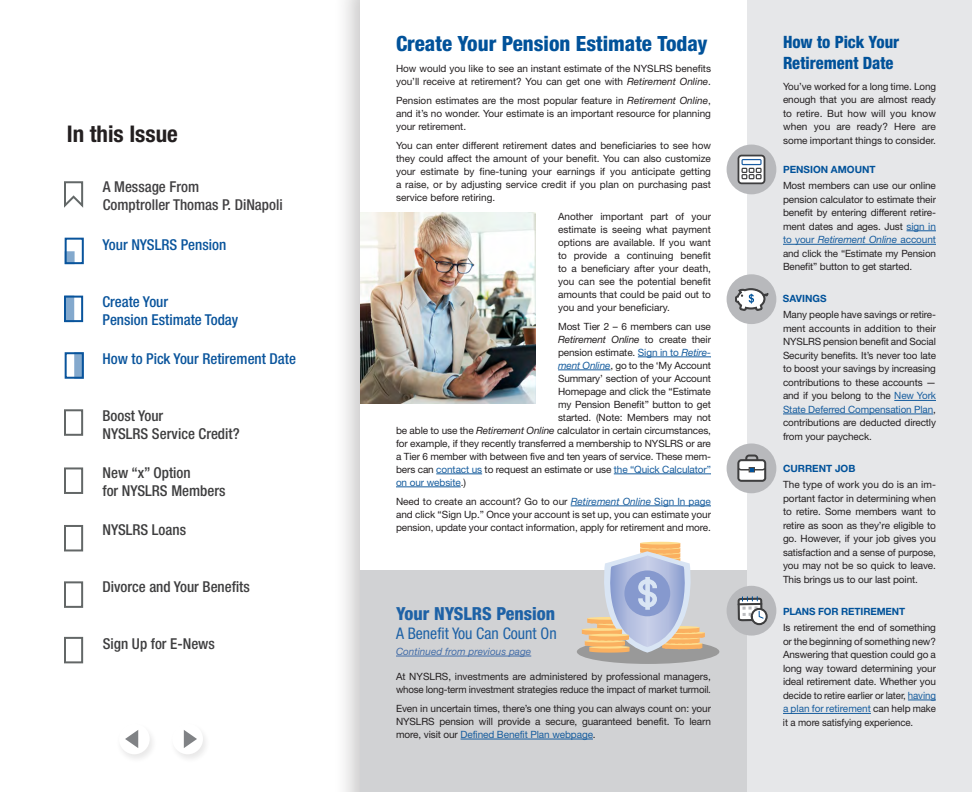
<style>
.page{position:relative;width:972px;height:792px;background:#fff}
.page>*{position:absolute;margin:0;border:0;box-sizing:border-box;transform-origin:0 0}
.t1{font:700 condensed 23px "Helvetica Neue LT Std";color:#231f20}
.t2{font:800 condensed 21px "Helvetica Neue LT Std";color:#01529a}
.t3{font:800 condensed 18px "Helvetica Neue LT Std";color:#1e62a6}
.t4{font:800 condensed 17px/21px "Helvetica Neue LT Std";letter-spacing:-.005em;color:#01529a}
.t5{font:condensed 16px "Helvetica Neue LT Std";color:#1e62a6}
.t6{font:500 condensed 15px/18px "Helvetica Neue LT Std";color:#3e3e3f}
.t7{font:500 condensed 15px/18px "Helvetica Neue LT Std";color:#09549c}
.t8{font:500 condensed 15px/18px "Helvetica Neue LT Std";color:#414042}
.t9{font:10px/13.5px "Helvetica Neue LT Std";letter-spacing:-.01em;color:#231f20;text-align:justify}
.t10{font:700 10px "Helvetica Neue LT Std";color:#01529a}
.t11{font:italic 10px "Helvetica Neue LT Std";letter-spacing:-.01em;color:#231f20}
.t12{font:italic 10px "Helvetica Neue LT Std";color:#436da8}
.t13{font:10px "Helvetica Neue LT Std";letter-spacing:-.01em;color:#175d9e}
.s1{font-style:italic}
.s2{font-style:normal}
.s3{color:#175d9e}
.s4{font-style:italic;color:#175d9e}
.s5{color:#231f20}
</style>
<div class="page">
<div style="left:333px;top:0;width:639px;height:792px;background:#231f20;opacity:.25"></div>
<div style="left:360px;top:0;width:612px;height:792px;background:#fff"></div>
<hr style="left:638px;top:357px;width:73px;height:1px;background:#175d9e">
<hr style="left:558px;top:370px;width:52px;height:1px;background:#175d9e">
<hr style="left:436px;top:474px;width:46px;height:1px;background:#175d9e">
<hr style="left:614px;top:474px;width:97px;height:1px;background:#175d9e">
<hr style="left:396px;top:487px;width:65px;height:1px;background:#175d9e">
<hr style="left:571px;top:506px;width:140px;height:1px;background:#175d9e">
<div style="left:360px;top:571px;width:387px;height:221px;background:#d1d2d4"></div>
<hr style="left:396px;top:656px;width:135px;height:1px;background:#436da8">
<hr style="left:461px;top:739px;width:132px;height:1px;background:#175d9e">
<div style="left:577px;top:639px;width:142px;height:25px;background:#999;border-radius:50%"></div>
<hr style="left:640px;top:542px;width:40px;height:3px;background:#fedd8d;border-radius:50%">
<svg style="left:582px;top:543px;width:123px;height:110px"></svg>
<hr style="left:589px;top:634px;width:40px;height:3px;background:#fedd8d;border-radius:50%">
<img style="left:360px;top:213px;width:176px;height:191px">
<div style="left:747px;top:0;width:225px;height:792px;background:#e6e7e9"></div>
<svg style="left:907px;top:231px;width:29px;height:1px"></svg>
<hr style="left:783px;top:244px;width:153px;height:1px;background:#175d9e">
<hr style="left:894px;top:400px;width:42px;height:1px;background:#175d9e">
<hr style="left:783px;top:414px;width:150px;height:1px;background:#175d9e">
<svg style="left:908px;top:700px;width:28px;height:1px"></svg>
<hr style="left:783px;top:713px;width:88px;height:1px;background:#175d9e">
<div style="left:727px;top:145px;width:49px;height:49px;background:#b8b9bc;border-radius:50%"></div>
<svg style="left:738px;top:156px;width:27px;height:27px"></svg>
<div style="left:738px;top:155px;width:27px;height:29px;border:2px solid #3e3e3f;border-radius:3px"></div>
<svg style="left:742px;top:159px;width:20px;height:20px"></svg>
<div style="left:727px;top:274px;width:49px;height:50px;background:#b8b9bc;border-radius:50%"></div>
<svg style="left:735px;top:288px;width:34px;height:23px"></svg>
<div style="left:727px;top:443px;width:49px;height:50px;background:#b8b9bc;border-radius:50%"></div>
<svg style="left:737px;top:455px;width:29px;height:27px"></svg>
<div style="left:727px;top:586px;width:49px;height:50px;background:#b8b9bc;border-radius:50%"></div>
<svg style="left:737px;top:596px;width:31px;height:40px"></svg>
<svg style="left:64px;top:636px;width:20px;height:28px"></svg>
<svg style="left:64px;top:581px;width:20px;height:27px"></svg>
<svg style="left:64px;top:525px;width:20px;height:27px"></svg>
<svg style="left:64px;top:467px;width:20px;height:27px"></svg>
<svg style="left:64px;top:409px;width:20px;height:27px"></svg>
<svg style="left:64px;top:352px;width:20px;height:27px"></svg>
<svg style="left:64px;top:295px;width:20px;height:28px"></svg>
<svg style="left:64px;top:237px;width:20px;height:28px"></svg>
<svg style="left:64px;top:181px;width:20px;height:27px"></svg>
<div style="left:169px;top:722px;width:41px;height:41px;background:#231f20;opacity:.1"></div>
<div style="left:172px;top:724px;width:31px;height:30px;background:#fff;border-radius:50%"></div>
<svg style="left:184px;top:730px;width:13px;height:18px"></svg>
<div style="left:116px;top:722px;width:41px;height:41px;background:#231f20;opacity:.1"></div>
<div style="left:119px;top:724px;width:31px;height:30px;background:#fff;border-radius:50%"></div>
<svg style="left:125px;top:730px;width:13px;height:18px"></svg>
<h1 class="t1" style="left:67px;top:120px;width:113px">In this Issue</h1>
<h3 class="t8" style="left:103px;top:177px;width:181px">A Message From<br>Comptroller Thomas P. DiNapoli</h3>
<h3 class="t7" style="left:102px;top:235px;width:125px">Your NYSLRS Pension</h3>
<h3 class="t7" style="left:102px;top:292px;width:137px">Create Your<br>Pension Estimate Today</h3>
<h3 class="t7" style="left:102px;top:350px;width:195px">How to Pick Your Retirement Date</h3>
<h3 class="t6" style="left:102px;top:406px;width:139px">Boost Your<br>NYSLRS Service Credit?</h3>
<h3 class="t6" style="left:102px;top:464px;width:125px">New “x” Option<br>for NYSLRS Members</h3>
<h3 class="t6" style="left:102px;top:521px;width:85px">NYSLRS Loans</h3>
<h3 class="t6" style="left:102px;top:578px;width:149px">Divorce and Your Benefits</h3>
<h3 class="t6" style="left:103px;top:635px;width:114px">Sign Up for E-News</h3>
<h2 class="t2" style="left:396px;top:31px;width:313px">Create Your Pension Estimate Today</h2>
<p class="t9" style="left:396px;top:62px;width:317px;line-height:13px">How would you like to see an instant estimate of the NYSLRS benefits you’ll receive at retirement? You can get one with <span class="s1">Retirement Online</span>.</p>
<p class="t9" style="left:396px;top:94px;width:317px;line-height:13px">Pension estimates are the most popular feature in <span class="s1">Retirement Online</span>, and it’s no wonder. Your estimate is an important resource for planning your retirement.</p>
<p class="t9" style="left:396px;top:139px;width:317px;line-height:13px">You can enter different retirement dates and beneficiaries to see how they could affect the amount of your benefit. You can also customize your estimate by fine-tuning your earnings if you anticipate getting a raise, or by adjusting service credit if you plan on purchasing past service before retiring.</p>
<p class="t9" style="left:558px;top:210px;width:154px;line-height:13px">Another important part of your estimate is seeing what payment options are available. If you want to provide a continuing benefit to a beneficiary after your death, you can see the potential benefit amounts that could be paid out to you and your beneficiary.</p>
<p class="t9" style="left:558px;top:319px;width:154px">Most Tier 2 – 6 members can use</p>
<p class="t11" style="left:558px;top:333px;width:154px">Retirement Online <span class="s2">to create their</span></p>
<p class="t9" style="left:558px;top:345px;width:154px">pension estimate. <span class="s3">Sign in to</span> <span class="s4">Retire-</span></p>
<p class="t9" style="left:558px;top:358px;width:154px"><span class="s4">ment Online</span>, go to the ‘My Account</p>
<p class="t9" style="left:558px;top:371px;width:154px">Summary’ section of your Account</p>
<p class="t9" style="left:558px;top:384px;width:154px">Homepage and click the “Estimate</p>
<p class="t9" style="left:558px;top:397px;width:154px">my Pension Benefit” button to get</p>
<p class="t9" style="left:558px;top:410px;width:154px">started. (Note: Members may not</p>
<p class="t9" style="left:396px;top:423px;width:317px">be able to use the <span class="s1">Retirement Online</span> calculator in certain circumstances,</p>
<p class="t9" style="left:396px;top:436px;width:316px">for example, if they recently transferred a membership to NYSLRS or are</p>
<p class="t9" style="left:396px;top:449px;width:317px">a Tier 6 member with between five and ten years of service. These mem-</p>
<p class="t9" style="left:396px;top:462px;width:317px">bers can <span class="s3">contact us</span> to request an estimate or use <span class="s3">the “Quick Calculator”</span></p>
<p class="t13" style="left:396px;top:476px;width:71px">on our website<span class="s5">.)</span></p>
<p class="t9" style="left:396px;top:495px;width:317px;line-height:13px">Need to create an account? Go to our <span class="s4">Retirement Online</span> <span class="s3">Sign In page </span>and click “Sign Up.” Once your account is set up, you can estimate your pension, update your contact information, apply for retirement and more.</p>
<h3 class="t3" style="left:396px;top:602px;width:161px">Your NYSLRS Pension</h3>
<h3 class="t5" style="left:396px;top:624px;width:162px">A Benefit You Can Count On</h3>
<p class="t12" style="left:396px;top:645px;width:137px">Continued from previous page</p>
<p class="t9" style="left:396px;top:670px;width:317px;line-height:13px">At NYSLRS, investments are administered by professional managers, whose long-term investment strategies reduce the impact of market turmoil.</p>
<p class="t9" style="left:396px;top:702px;width:317px;line-height:13px">Even in uncertain times, there’s one thing you can always count on: your NYSLRS pension will provide a secure, guaranteed benefit. To learn more, visit our <span class="s3">Defined Benefit Plan webpage</span>.</p>
<h3 class="t4" style="left:783px;top:31px;width:118px">How to Pick Your<br>Retirement Date</h3>
<p class="t9" style="left:783px;top:79px;width:155px">You’ve worked for a long time. Long enough that you are almost ready to retire. But how will you know when you are ready? Here are some important things to consider.</p>
<p class="t10" style="left:783px;top:163px;width:94px">PENSION AMOUNT</p>
<p class="t9" style="left:783px;top:179px;width:155px">Most members can use our online pension calculator to estimate their benefit by entering different retire&shy;ment dates and ages. Just <span class="s3">sign in to your</span> <span class="s4">Retirement Online</span> <span class="s3">account </span>and click the “Estimate my Pension Benefit” button to get started.</p>
<p class="t10" style="left:783px;top:293px;width:45px">SAVINGS</p>
<p class="t9" style="left:783px;top:308px;width:155px">Many people have savings or retire&shy;ment accounts in addition to their NYSLRS pension benefit and Social Security benefits. It’s never too late to boost your savings by increasing contributions to these accounts — and if you belong to the <span class="s3">New York State Deferred Compensation Plan</span>, contributions are deducted directly from your paycheck.</p>
<p class="t10" style="left:783px;top:462px;width:74px">CURRENT JOB</p>
<p class="t9" style="left:783px;top:478px;width:155px">The type of work you do is an im&shy;portant factor in determining when to retire. Some members want to retire as soon as they’re eligible to go. However, if your job gives you satisfaction and a sense of purpose, you may not be so quick to leave.<br>This brings us to our last point.</p>
<p class="t10" style="left:783px;top:605px;width:124px">PLANS FOR RETIREMENT</p>
<p class="t9" style="left:783px;top:621px;width:155px">Is retirement the end of something or the beginning of something new?<br>Answering that question could go a long way toward determining your ideal retirement date. Whether you decide to retire earlier or later, <span class="s3">having a plan for retirement</span> can help make it a more satisfying experience.</p>
</div>
